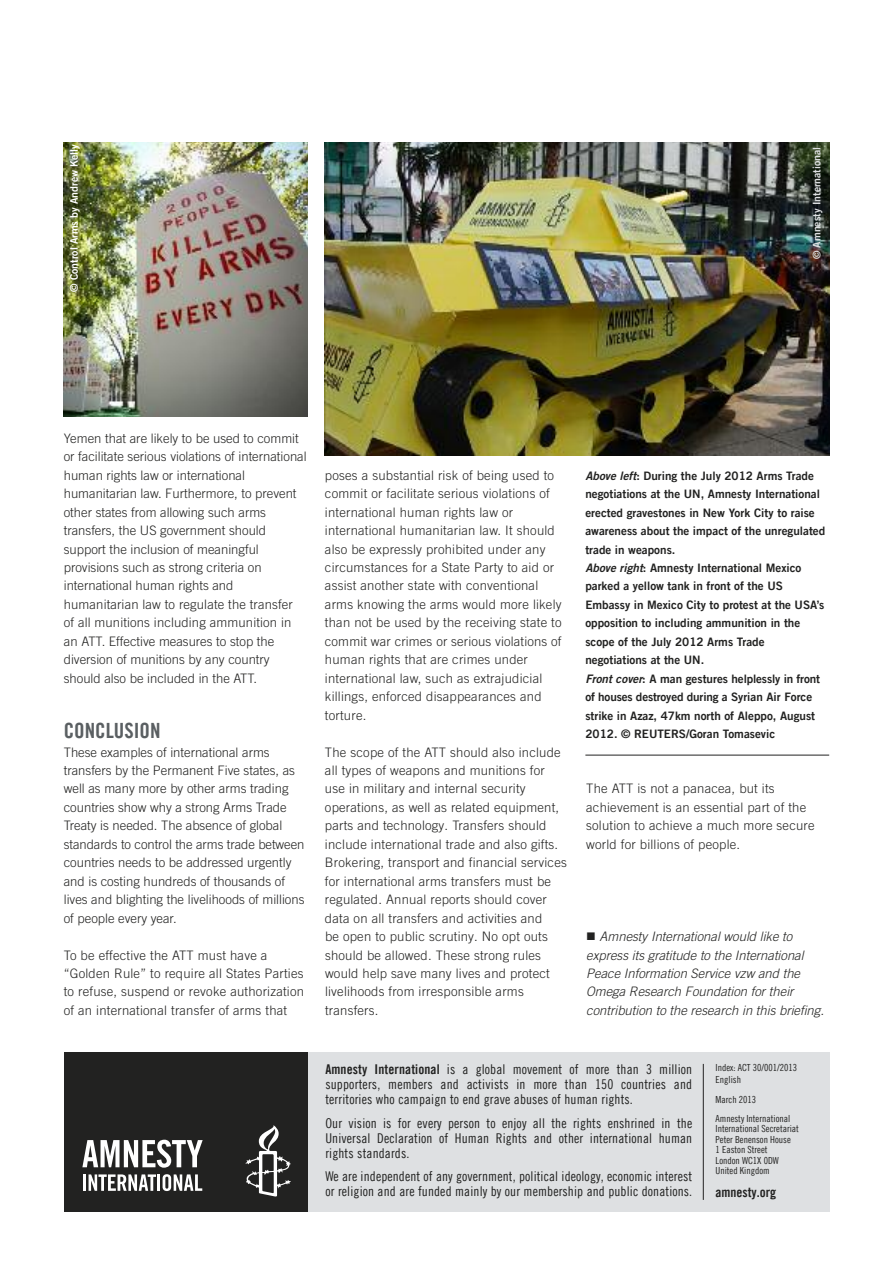
<style>
.page{position:relative;width:893px;height:1263px;background:#fff}
.page>*{position:absolute;margin:0;border:0;box-sizing:border-box;transform-origin:0 0}
.t1{font:21px "Amnesty Trade Gothic Bd Cn 20";color:#5a5f62}
.t2{font:13.5px/15px "Amnesty Trade Gothic Cn 18";letter-spacing:.01em;color:#222221;text-align:justify}
.t3{font:13.5px "Amnesty Trade Gothic Bd Cn 20";color:#222221}
.t4{font:300 13.05px/18.5px "Amnesty Trade Gothic";letter-spacing:.015em;color:#222221}
.t5{font:italic 300 13.05px/18.5px "Amnesty Trade Gothic";color:#222221}
.t6{font:11.7px/18.5px "Amnesty Trade Gothic Bd 2";color:#222221}
.t7{font:10.5px "Amnesty Trade Gothic Bd 2";color:#fff}
.t8{font:10.5px "Amnesty Trade Gothic Bd 2";color:#dee0e2}
.t9{font:9.75px/10.5px "Amnesty Trade Gothic Cn 18";color:#222221}
.s1{font-family:"Amnesty Trade Gothic Bd 2 Obl"}
.s2{font-family:"Amnesty Trade Gothic Bd Cn 20"}
</style>
<div class="page">
<div style="left:226px;top:1052px;width:603px;height:159px;background:#dee0e2"></div>
<hr style="left:703px;top:1064px;width:1px;height:136px;background:#222221">
<div style="left:64px;top:1052px;width:244px;height:159px;background:#222221"></div>
<svg style="left:82px;top:1139px;width:121px;height:52px"></svg>
<svg style="left:245px;top:1125px;width:46px;height:71px"></svg>
<hr style="left:585px;top:755px;width:244px;height:1px;background:#222221">
<img style="left:325px;top:142px;width:504px;height:313px">
<img style="left:64px;top:142px;width:244px;height:275px">
<p class="t7" style="left:68px;top:292px;width:149px;rotate:-90deg">© Control Arms by Andrew Kelly</p>
<p class="t8" style="left:810px;top:259px;width:114px;rotate:-90deg">© Amnesty International</p>
<p class="t4" style="left:64px;top:429px;width:244px">Yemen that are likely to be used to commit or facilitate serious violations of international human rights law or international humanitarian law. Furthermore, to prevent other states from allowing such arms transfers, the US government should support the inclusion of meaningful provisions such as strong criteria on international human rights and humanitarian law to regulate the transfer<br>of all munitions including ammunition in an ATT. Effective measures to stop the diversion of munitions by any country should also be included in the ATT.</p>
<h1 class="t1" style="left:64px;top:717px;width:98px">conclusion</h1>
<p class="t4" style="left:64px;top:742px;width:242px">These examples of international arms transfers by the Permanent Five states, as well as many more by other arms trading countries show why a strong Arms Trade Treaty is needed. The absence of global standards to control the arms trade between countries needs to be addressed urgently and is costing hundreds of thousands of lives and blighting the livelihoods of millions of people every year.</p>
<p class="t4" style="left:64px;top:945px;width:242px">To be effective the ATT must have a “Golden Rule” to require all States Parties to refuse, suspend or revoke authorization of an international transfer of arms that</p>
<p class="t4" style="left:325px;top:466px;width:238px">poses a substantial risk of being used to commit or facilitate serious violations of international human rights law or international humanitarian law. It should also be expressly prohibited under any circumstances for a State Party to aid or assist another state with conventional arms knowing the arms would more likely than not be used by the receiving state to commit war crimes or serious violations of human rights that are crimes under international law, such as extrajudicial killings, enforced disappearances and torture.</p>
<p class="t4" style="left:325px;top:742px;width:243px">The scope of the ATT should also include all types of weapons and munitions for use in military and internal security operations, as well as related equipment, parts and technology. Transfers should include international trade and also gifts.<br>Brokering, transport and financial services for international arms transfers must be regulated. Annual reports should cover data on all transfers and activities and<br>be open to public scrutiny. No opt outs should be allowed. These strong rules would help save many lives and protect livelihoods from irresponsible arms transfers.</p>
<p class="t6" style="left:585px;top:466px;width:241px"><span class="s1">Above left</span>: During the July 2012 Arms Trade negotiations at the UN, Amnesty International erected gravestones in New York City to raise awareness about the impact of the unregulated trade in weapons.<br><span class="s1">Above right</span>: Amnesty International Mexico parked a yellow tank in front of the US Embassy in Mexico City to protest at the USA’s opposition to including ammunition in the scope of the July 2012 Arms Trade negotiations at the UN.<br><span class="s1">Front cover</span>: A man gestures helplessly in front of houses destroyed during a Syrian Air Force strike in Azaz, 47km north of Aleppo, August 2012. © REUTERS/Goran Tomasevic</p>
<p class="t4" style="left:586px;top:779px;width:230px">The ATT is not a panacea, but its achievement is an essential part of the solution to achieve a much more secure world for billions of people.</p>
<p class="t5" style="left:586px;top:927px;width:239px">■ Amnesty International would like to express its gratitude to the International Peace Information Service vzw and the Omega Research Foundation for their contribution to the research in this briefing.</p>
<p class="t2" style="left:325px;top:1061px;width:368px"><span class="s2">amnesty international</span> is a global movement of more than 3 million supporters, members and activists in more than 150 countries and territories who campaign to end grave abuses of human rights.</p>
<p class="t2" style="left:325px;top:1115px;width:368px">our vision is for every person to enjoy all the rights enshrined in the universal declaration of human rights and other international human rights standards.</p>
<p class="t2" style="left:325px;top:1168px;width:368px">we are independent of any government, political ideology, economic interest or religion and are funded mainly by our membership and public donations.</p>
<p class="t9" style="left:716px;top:1061px;width:83px;line-height:11.7px">Index: aCt 30/001/2013 english</p>
<p class="t9" style="left:716px;top:1090px;width:76px;line-height:19px">march 2013<br>amnesty International</p>
<p class="t9" style="left:716px;top:1123px;width:85px">International secretariat peter benenson house<br>1 easton street<br>london wC1X 0dw united Kingdom</p>
<p class="t3" style="left:716px;top:1184px;width:62px">amnesty.org</p>
</div>
